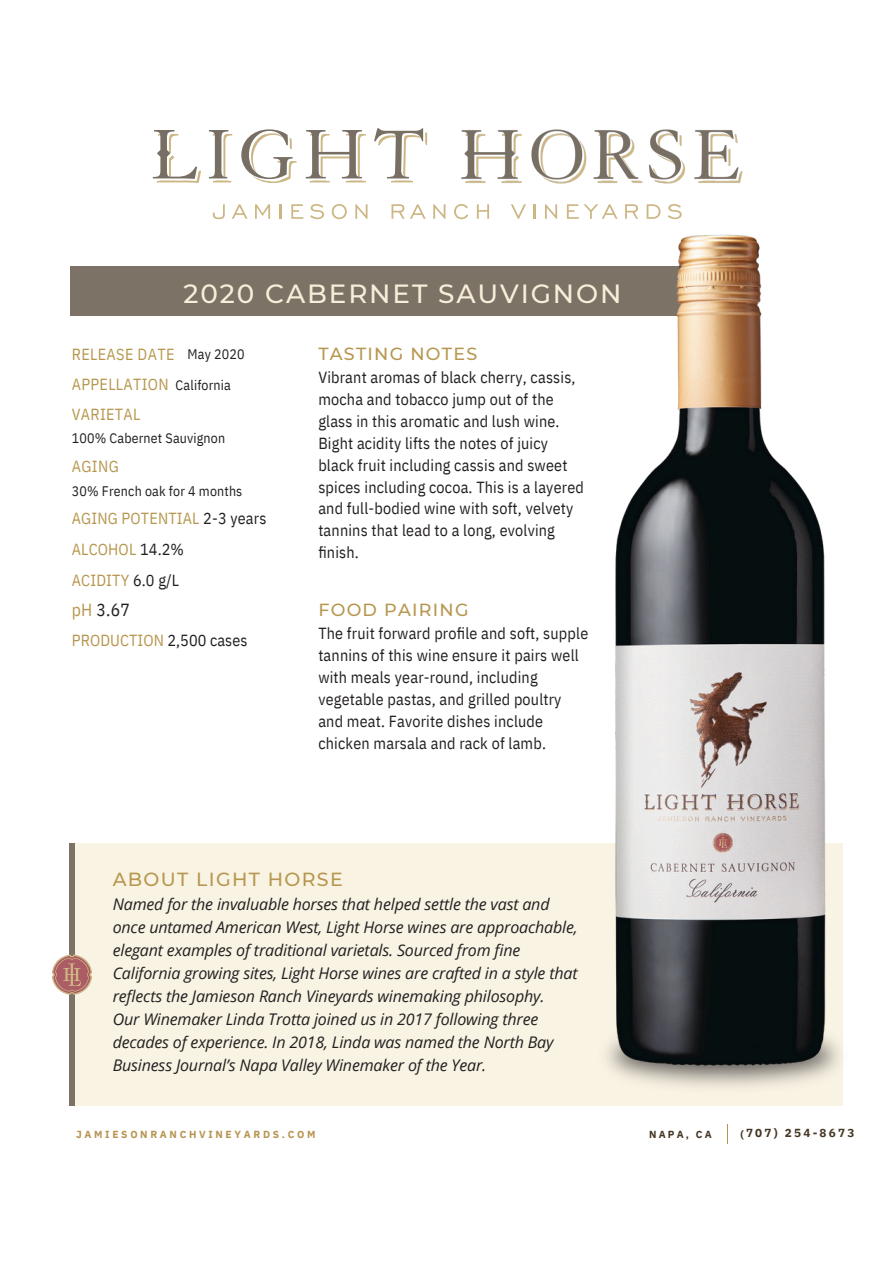
<style>
.page{position:relative;width:894px;height:1264px;background:#fff}
.page>*{position:absolute;margin:0;border:0;box-sizing:border-box;transform-origin:0 0}
.t1{font:500 26.25px "Montserrat";letter-spacing:.07em;color:#f7eed9}
.t2{font:500 18.9px "Montserrat";letter-spacing:.07em;color:#b7974f}
.t3{font:500 17.55px "Montserrat";letter-spacing:.07em;color:#b7974f}
.t4{font:17.55px "IBM Plex Sans Cond";color:#231f20}
.t5{font:16.05px/21.9px "IBM Plex Sans Cond";letter-spacing:.01em;color:#231f20}
.t6{font:italic 16.05px/23px "Open Sans";letter-spacing:-.01em;color:#231f20}
.t7{font:16.05px/30.6px "IBM Plex Sans Cond";letter-spacing:.01em;color:#b7974f}
.t8{font:13.8px "IBM Plex Sans Cond";letter-spacing:.01em;color:#231f20}
.t9{font:700 11.7px "IBM Plex Sans";letter-spacing:.19em;color:#453625}
.t10{font:700 10.2px "IBM Plex Sans";letter-spacing:.26em;color:#b79451}
.t11{font:700 10.2px "IBM Plex Sans";letter-spacing:.21em;color:#453625}
.s1{color:#231f20}
.s2{color:#b7974f}
</style>
<div class="page">
<svg style="left:213px;top:214px;width:12px;height:5px"></svg>
<svg style="left:232px;top:204px;width:15px;height:15px"></svg>
<svg style="left:255px;top:204px;width:15px;height:15px"></svg>
<svg style="left:280px;top:204px;width:1px;height:15px"></svg>
<svg style="left:291px;top:204px;width:12px;height:15px"></svg>
<svg style="left:310px;top:204px;width:14px;height:15px"></svg>
<svg style="left:331px;top:204px;width:16px;height:15px"></svg>
<svg style="left:355px;top:204px;width:12px;height:15px"></svg>
<svg style="left:153px;top:130px;width:48px;height:53px"></svg>
<svg style="left:209px;top:130px;width:23px;height:52px"></svg>
<svg style="left:241px;top:129px;width:55px;height:54px"></svg>
<svg style="left:306px;top:130px;width:60px;height:52px"></svg>
<svg style="left:374px;top:128px;width:53px;height:54px"></svg>
<svg style="left:391px;top:204px;width:13px;height:15px"></svg>
<svg style="left:410px;top:204px;width:15px;height:15px"></svg>
<svg style="left:433px;top:204px;width:12px;height:15px"></svg>
<svg style="left:454px;top:204px;width:14px;height:15px"></svg>
<svg style="left:476px;top:204px;width:13px;height:15px"></svg>
<svg style="left:511px;top:204px;width:15px;height:15px"></svg>
<svg style="left:533px;top:204px;width:2px;height:15px"></svg>
<svg style="left:545px;top:204px;width:12px;height:15px"></svg>
<svg style="left:566px;top:204px;width:51px;height:15px"></svg>
<svg style="left:625px;top:204px;width:13px;height:15px"></svg>
<svg style="left:646px;top:204px;width:14px;height:15px"></svg>
<svg style="left:667px;top:204px;width:14px;height:15px"></svg>
<div style="left:70px;top:266px;width:664px;height:50px;background:#7d7266"></div>
<div style="left:73px;top:843px;width:769px;height:262px;background:#f9f3e4"></div>
<hr style="left:70px;top:843px;width:4px;height:262px;background:#7d7266">
<svg style="left:52px;top:954px;width:40px;height:40px"></svg>
<img style="left:461px;top:129px;width:282px;height:55px">
<img style="left:563px;top:983px;width:280px;height:143px">
<img style="left:614px;top:234px;width:212px;height:832px">
<h1 class="t1" style="left:183px;top:277px;width:439px">2020 CABERNET SAUVIGNON</h1>
<h3 class="t7" style="left:72px;top:338px;width:104px">RELEASE DATE</h3>
<h3 class="t7" style="left:72px;top:369px;width:98px;line-height:29.5px">APPELLATION<br>VARIETAL</h3>
<h3 class="t8" style="left:72px;top:428px;width:155px">100% Cabernet Sauvignon</h3>
<p class="t8" style="left:187px;top:345px;width:59px">May 2020</p>
<h5 class="t8" style="left:175px;top:375px;width:57px">California</h5>
<h4 class="t7" style="left:72px;top:450px;width:48px">AGING</h4>
<h4 class="t8" style="left:72px;top:481px;width:172px">30% French oak for 4 months</h4>
<h4 class="t7" style="left:72px;top:503px;width:196px">AGING POTENTIAL <span class="s1">2-3 years<br></span>ALCOHOL <span class="s1">14.2%<br></span>ACIDITY <span class="s1">6.0 g/L</span></h4>
<h4 class="t4" style="left:72px;top:598px;width:60px"><span class="s2">pH</span> 3.67</h4>
<h4 class="t7" style="left:72px;top:624px;width:177px">PRODUCTION <span class="s1">2,500 cases</span></h4>
<p class="t3" style="left:318px;top:343px;width:160px">TASTING NOTES</p>
<p class="t5" style="left:318px;top:366px;width:267px">Vibrant aromas of black cherry, cassis, mocha and tobacco jump out of the glass in this aromatic and lush wine.<br>Bight acidity lifts the notes of juicy black fruit including cassis and sweet spices including cocoa. This is a layered and full-bodied wine with soft, velvety tannins that lead to a long, evolving finish.</p>
<p class="t3" style="left:318px;top:599px;width:152px">FOOD PAIRING</p>
<p class="t5" style="left:318px;top:622px;width:271px">The fruit forward profile and soft, supple tannins of this wine ensure it pairs well with meals year-round, including vegetable pastas, and grilled poultry and meat. Favorite dishes include chicken marsala and rack of lamb.</p>
<h3 class="t2" style="left:113px;top:867px;width:231px">ABOUT LIGHT HORSE</h3>
<h3 class="t6" style="left:113px;top:892px;width:466px">Named for the invaluable horses that helped settle the vast and once untamed American West, Light Horse wines are approachable, elegant examples of traditional varietals. Sourced from fine California growing sites, Light Horse wines are crafted in a style that reflects the Jamieson Ranch Vineyards winemaking philosophy.<br>Our Winemaker Linda Trotta joined us in 2017 following three decades of experience. In 2018, Linda was named the North Bay Business Journal’s Napa Valley Winemaker of the Year.</h3>
<h2 class="t10" style="left:76px;top:1127px;width:240px">JAMIESONRANCHVINEYARDS.COM</h2>
<h4 class="t11" style="left:649px;top:1127px;width:64px">NAPA, CA</h4>
<h4 class="t11" style="left:740px;top:1127px;width:5px">(</h4>
<h4 class="t9" style="left:745px;top:1125px;width:110px">707) 254-8673</h4>
</div>
